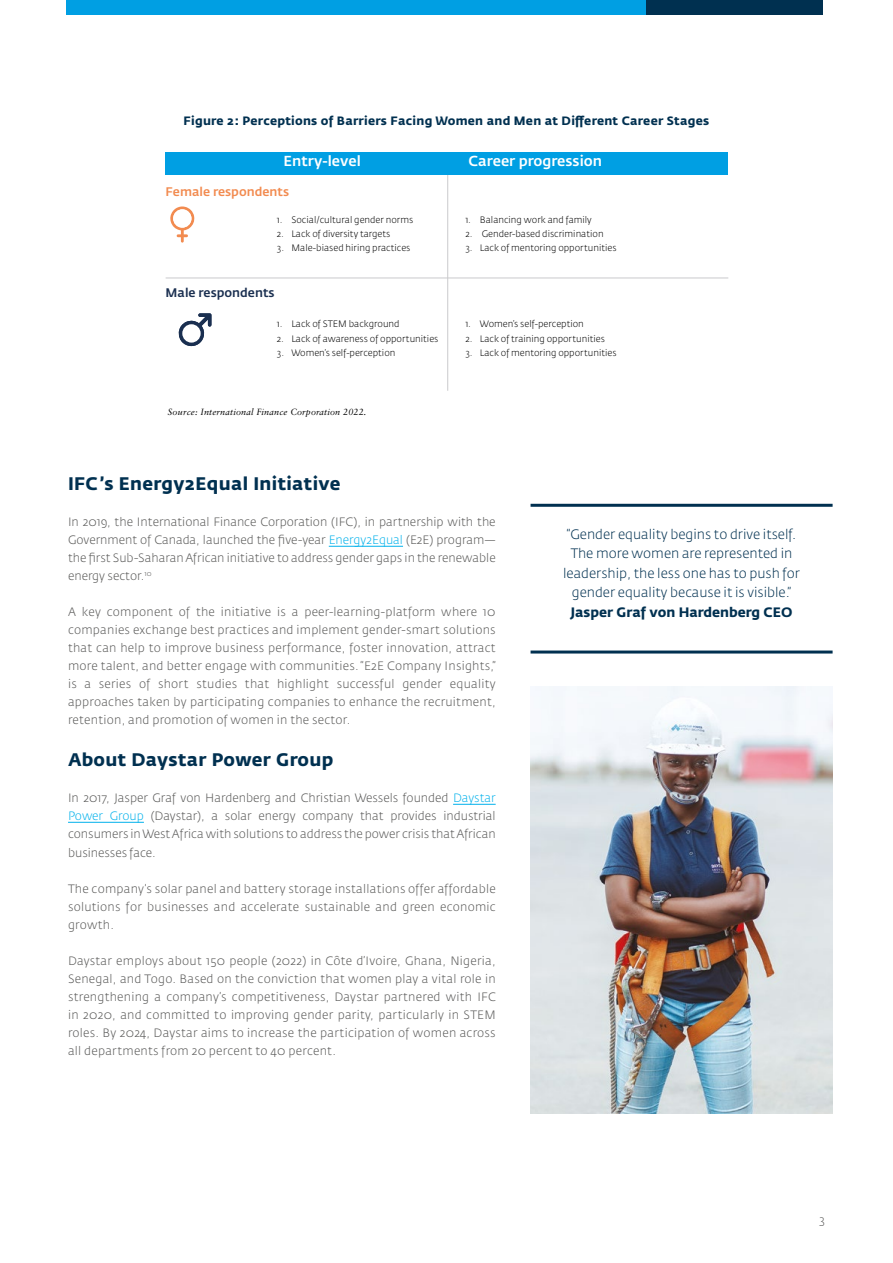
<style>
.page{position:relative;width:893px;height:1263px;background:#fff}
.page>*{position:absolute;margin:0;border:0;box-sizing:border-box;transform-origin:0 0}
.BODY_COPY{font:700 18px "Fedra Sans Std";letter-spacing:.02em;color:#003050}
.t1{font:500 14.4px "Fedra Sans Std";color:#fff}
.BODY_COPY-2{font:300 13.5px/19.5px "Fedra Sans Std";color:#003050;text-align:center}
.BODY_COPY-3{font:700 13.5px "Fedra Sans Std";color:#003050}
.t2{font:500 12.3px "Fedra Sans Std";color:#f28b50}
.t3{font:500 12.3px "Fedra Sans Std";color:#1a2f50}
.BODY_COPY-4{font:300 12px/18px "Fedra Sans Std";letter-spacing:.02em;color:#575756;text-align:justify}
.t4{font:700 12px "Fedra Sans Std";letter-spacing:.02em;color:#003050}
.t5{font:300 9.3px "Fedra Sans Std";color:#000}
.t6{font:italic 9px "Sabon LT Std";letter-spacing:.02em;color:#000}
.s1{color:#00b1eb}
</style>
<div class="page">
<div style="left:66px;top:0;width:581px;height:15px;background:#009fe3"></div>
<div style="left:647px;top:0;width:176px;height:15px;background:#003050"></div>
<img style="left:531px;top:686px;width:302px;height:427px">
<hr style="left:447px;top:155px;width:1px;height:236px;background:#cacacc">
<div style="left:166px;top:152px;width:562px;height:23px;background:#009fe3"></div>
<svg style="left:178px;top:313px;width:33px;height:34px"></svg>
<div style="left:182px;top:324px;width:19px;height:19px;background:#fff;border-radius:50%"></div>
<svg style="left:170px;top:206px;width:25px;height:37px"></svg>
<div style="left:173px;top:209px;width:19px;height:19px;background:#fff;border-radius:50%"></div>
<hr style="left:166px;top:278px;width:562px;height:1px;background:#cacacc">
<hr style="left:531px;top:504px;width:302px;height:3px;background:#003050">
<hr style="left:531px;top:650px;width:302px;height:3px;background:#003050">
<hr style="left:329px;top:546px;width:74px;height:1px;background:#00b1eb">
<hr style="left:453px;top:804px;width:43px;height:1px;background:#00b1eb">
<hr style="left:68px;top:822px;width:76px;height:1px;background:#00b1eb">
<p class="t4" style="left:184px;top:114px;width:527px">Figure 2: Perceptions of Barriers Facing Women and Men at Different Career Stages</p>
<p class="t1" style="left:284px;top:152px;width:79px">Entry-level</p>
<p class="t2" style="left:166px;top:184px;width:125px">Female respondents</p>
<p class="t1" style="left:469px;top:152px;width:135px">Career progression</p>
<p class="t5" style="left:277px;top:214px;width:138px">1. Social/cultural gender norms</p>
<p class="t5" style="left:277px;top:228px;width:115px">2. Lack of diversity targets</p>
<p class="t5" style="left:277px;top:242px;width:135px">3. Male-biased hiring practices</p>
<p class="t3" style="left:166px;top:285px;width:111px">Male respondents</p>
<p class="t5" style="left:277px;top:318px;width:124px">1. Lack of STEM background</p>
<p class="t5" style="left:277px;top:333px;width:163px">2. Lack of awareness of opportunities</p>
<p class="t5" style="left:277px;top:347px;width:120px">3. Women’s self-perception</p>
<p class="t6" style="left:168px;top:406px;width:200px">Source: International Finance Corporation 2022.</p>
<p class="t5" style="left:465px;top:214px;width:128px">1. Balancing work and family</p>
<p class="t5" style="left:465px;top:228px;width:140px">2. Gender-based discrimination</p>
<p class="t5" style="left:465px;top:242px;width:153px">3. Lack of mentoring opportunities</p>
<p class="t5" style="left:465px;top:318px;width:120px">1. Women’s self-perception</p>
<p class="t5" style="left:465px;top:333px;width:141px">2. Lack of training opportunities</p>
<p class="t5" style="left:465px;top:347px;width:153px">3. Lack of mentoring opportunities</p>
<p class="BODY_COPY" style="left:68px;top:473px;width:274px">IFC’s Energy2Equal Initiative</p>
<p class="BODY_COPY-4" style="left:68px;top:513px;width:429px">In 2019, the International Finance Corporation (IFC), in partnership with the Government of Canada, launched the five-year <span class="s1">Energy2Equal</span> (E2E) program— the first Sub-Saharan African initiative to address gender gaps in the renewable energy sector.<sup>10</sup></p>
<p class="BODY_COPY-4" style="left:68px;top:603px;width:429px">A key component of the initiative is a peer-learning-platform where 10 companies exchange best practices and implement gender-smart solutions that can help to improve business performance, foster innovation, attract more talent, and better engage with communities. “E2E Company Insights,” is a series of short studies that highlight successful gender equality approaches taken by participating companies to enhance the recruitment, retention, and promotion of women in the sector.</p>
<p class="BODY_COPY" style="left:68px;top:749px;width:267px">About Daystar Power Group</p>
<p class="BODY_COPY-4" style="left:68px;top:789px;width:429px">In 2017, Jasper Graf von Hardenberg and Christian Wessels founded <span class="s1">Daystar Power Group</span> (Daystar), a solar energy company that provides industrial consumers in West Africa with solutions to address the power crisis that African businesses face.</p>
<p class="BODY_COPY-4" style="left:68px;top:879px;width:429px">The company’s solar panel and battery storage installations offer affordable solutions for businesses and accelerate sustainable and green economic growth.</p>
<p class="BODY_COPY-4" style="left:68px;top:951px;width:429px">Daystar employs about 150 people (2022) in Côte d’Ivoire, Ghana, Nigeria, Senegal, and Togo. Based on the conviction that women play a vital role in strengthening a company’s competitiveness, Daystar partnered with IFC in 2020, and committed to improving gender parity, particularly in STEM roles. By 2024, Daystar aims to increase the participation of women across all departments from 20 percent to 40 percent.</p>
<p class="BODY_COPY-2" style="left:563px;top:524px;width:238px">“Gender equality begins to drive itself.<br>The more women are represented in leadership, the less one has to push for gender equality because it is visible.”</p>
<p class="BODY_COPY-3" style="left:571px;top:604px;width:223px">Jasper Graf von Hardenberg CEO</p>
<p class="BODY_COPY-4" style="left:819px;top:1211px;width:7px">3</p>
</div>
